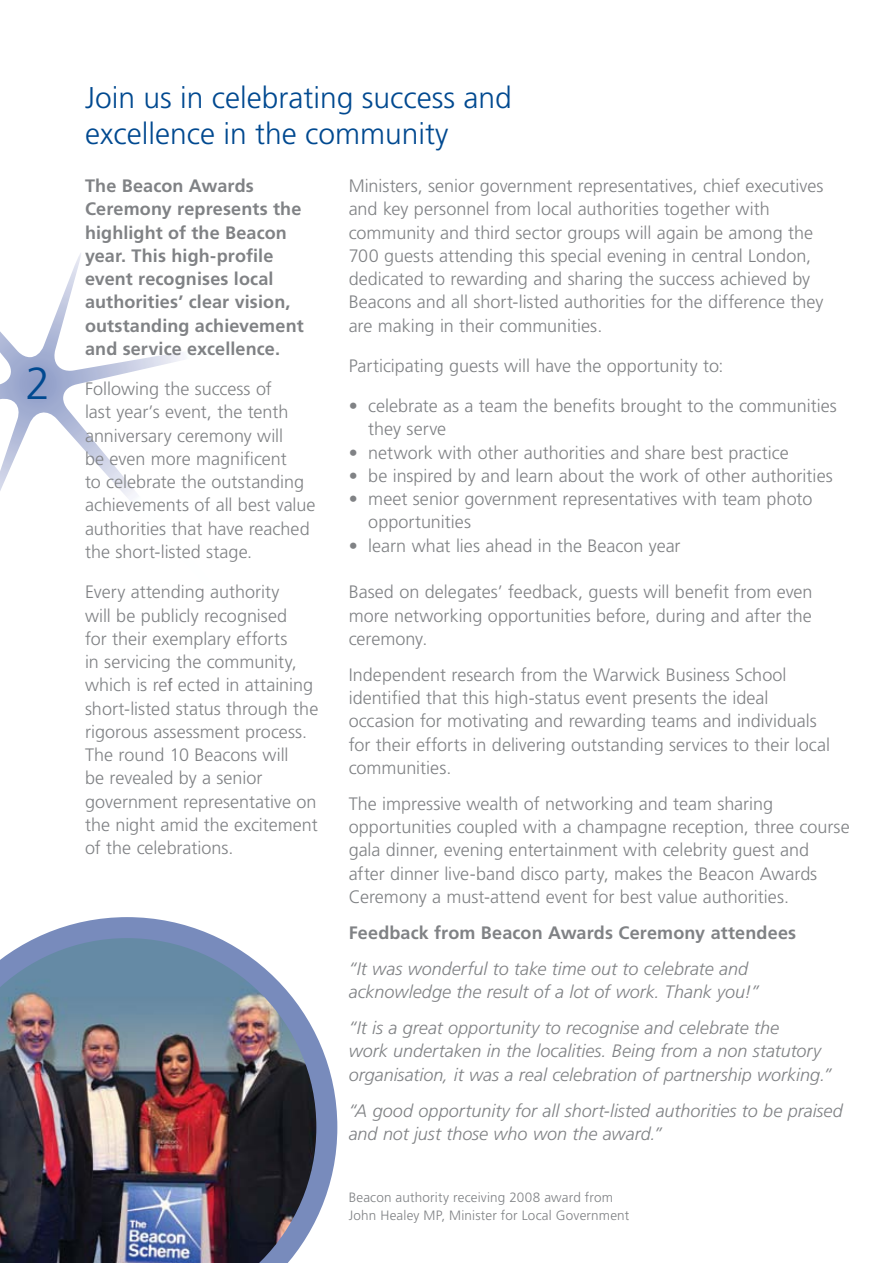
<style>
.page{position:relative;width:893px;height:1263px;background:#fff}
.page>*{position:absolute;margin:0;border:0;box-sizing:border-box;transform-origin:0 0}
.t1{font:300 45px "Frutiger LT";color:#004990}
.t2{font:300 30px/36px "Frutiger LT";color:#004990}
.t3{font:300 18px/23.2px "Frutiger LT";color:#808285}
.t4{font:italic 300 18px/36px "Frutiger LT";color:#808285}
.t5{font:700 18px/23.2px "Frutiger LT";letter-spacing:.01em;color:#808285}
.t6{font:300 13.5px/18px "Frutiger LT";letter-spacing:.015em;color:#808285}
.s1{font-weight:700;font-style:normal}
</style>
<div class="page">
<svg style="left:0;top:266px;width:184px;height:234px"></svg>
<img style="left:0;top:917px;width:337px;height:346px">
<p class="t1" style="left:26px;top:358px;width:27px">2</p>
<p class="t2" style="left:85px;top:80px;width:428px">Join us in celebrating success and excellence in the community</p>
<p class="t5" style="left:85px;top:174px;width:220px">The Beacon Awards<br>Ceremony represents the highlight of the Beacon year. This high-profile event recognises local authorities’ clear vision, outstanding achievement and service excellence.</p>
<p class="t3" style="left:85px;top:378px;width:232px">Following the success of<br>last year’s event, the tenth anniversary ceremony will<br>be even more magnificent<br>to celebrate the outstanding achievements of all best value authorities that have reached the short-listed stage.</p>
<p class="t3" style="left:85px;top:581px;width:235px">Every attending authority<br>will be publicly recognised<br>for their exemplary efforts<br>in servicing the community, which is reflected in attaining short-listed status through the rigorous assessment process.<br>The round 10 Beacons will<br>be revealed by a senior government representative on the night amid the excitement of the celebrations.</p>
<p class="t3" style="left:349px;top:174px;width:476px">Ministers, senior government representatives, chief executives and key personnel from local authorities together with community and third sector groups will again be among the 700 guests attending this special evening in central London, dedicated to rewarding and sharing the success achieved by Beacons and all short-listed authorities for the difference they are making in their communities.</p>
<p class="t3" style="left:349px;top:354px;width:376px">Participating guests will have the opportunity to:</p>
<p class="t3" style="left:368px;top:395px;width:470px;text-indent:-20px">• celebrate as a team the benefits brought to the communities they serve</p>
<p class="t3" style="left:349px;top:441px;width:442px">• network with other authorities and share best practice</p>
<p class="t3" style="left:349px;top:464px;width:486px">• be inspired by and learn about the work of other authorities</p>
<p class="t3" style="left:368px;top:488px;width:446px;text-indent:-20px">• meet senior government representatives with team photo opportunities</p>
<p class="t3" style="left:349px;top:534px;width:333px">• learn what lies ahead in the Beacon year</p>
<p class="t3" style="left:349px;top:581px;width:465px;text-align:justify">Based on delegates’ feedback, guests will benefit from even more networking opportunities before, during and after the ceremony.</p>
<p class="t3" style="left:349px;top:663px;width:483px">Independent research from the Warwick Business School identified that this high-status event presents the ideal occasion for motivating and rewarding teams and individuals for their efforts in delivering outstanding services to their local communities.</p>
<p class="t3" style="left:349px;top:792px;width:503px">The impressive wealth of networking and team sharing opportunities coupled with a champagne reception, three course gala dinner, evening entertainment with celebrity guest and after dinner live-band disco party, makes the Beacon Awards Ceremony a must-attend event for best value authorities.</p>
<p class="t4" style="left:349px;top:915px;width:449px"><span class="s1">Feedback from Beacon Awards Ceremony attendees </span>“It was wonderful to take time out to celebrate and</p>
<p class="t4" style="left:349px;top:974px;width:432px">acknowledge the result of a lot of work. Thank you!” “It is a great opportunity to recognise and celebrate the</p>
<p class="t4" style="left:349px;top:1040px;width:485px;line-height:23.2px">work undertaken in the localities. Being from a non statutory organisation, it was a real celebration of partnership working.”</p>
<p class="t4" style="left:349px;top:1099px;width:496px;line-height:23.2px">“A good opportunity for all short-listed authorities to be praised and not just those who won the award.”</p>
<p class="t6" style="left:349px;top:1189px;width:282px">Beacon authority receiving 2008 award from<br>John Healey MP, Minister for Local Government</p>
</div>
